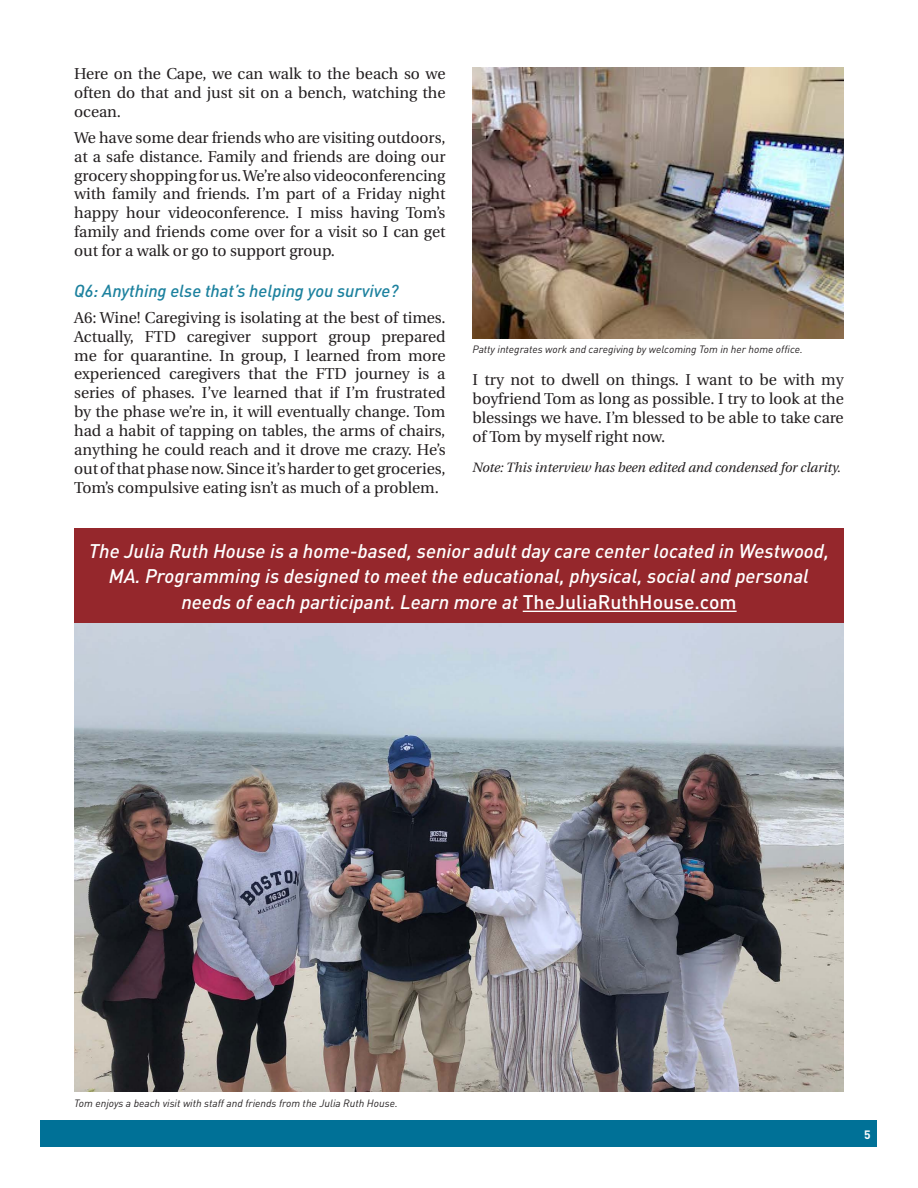
<style>
.page{position:relative;width:918px;height:1188px;background:#fff}
.page>*{position:absolute;margin:0;border:0;box-sizing:border-box;transform-origin:0 0}
.t1{font:italic 500 19.5px/25.5px "DIN";color:#fff;text-align:center}
.t2{font:italic 500 17.25px "DIN";letter-spacing:-.005em;color:#1c819e}
.t3{font:15.75px/18.9px "Utopia";letter-spacing:-.005em;color:#231f20;text-align:justify}
.t4{font:italic 13.5px "Utopia";letter-spacing:-.005em;color:#231f20}
.t5{font:700 12px "DIN";color:#fff}
.t6{font:italic 10.5px "DIN";color:#231f20}
.s1{font-style:normal}
</style>
<div class="page">
<div style="left:40px;top:1120px;width:838px;height:28px;background:#007197"></div>
<img style="left:74px;top:622px;width:770px;height:470px">
<img style="left:472px;top:68px;width:372px;height:270px">
<div style="left:74px;top:528px;width:770px;height:94px;background:#95272c"></div>
<hr style="left:523px;top:611px;width:214px;height:1px;background:#fff">
<p class="t3" style="left:74px;top:65px;width:373px">Here on the Cape, we can walk to the beach so we often do that and just sit on a bench, watching the ocean.</p>
<p class="t3" style="left:74px;top:128px;width:373px">We have some dear friends who are visiting outdoors, at a safe distance. Family and friends are doing our grocery shopping for us. We’re also videoconferencing with family and friends. I’m part of a Friday night happy hour videoconference. I miss having Tom’s family and friends come over for a visit so I can get out for a walk or go to support group.</p>
<p class="t2" style="left:74px;top:280px;width:326px">Q6: Anything else that’s helping you survive?</p>
<p class="t3" style="left:74px;top:308px;width:373px">A6: Wine! Caregiving is isolating at the best of times.<br>Actually, FTD caregiver support group prepared me for quarantine. In group, I learned from more experienced caregivers that the FTD journey is a series of phases. I’ve learned that if I’m frustrated by the phase we’re in, it will eventually change. Tom had a habit of tapping on tables, the arms of chairs, anything he could reach and it drove me crazy. He’s out of that phase now. Since it’s harder to get groceries, Tom’s compulsive eating isn’t as much of a problem.</p>
<p class="t6" style="left:472px;top:343px;width:332px">Patty integrates work and caregiving by welcoming Tom in her home office.</p>
<p class="t3" style="left:473px;top:371px;width:373px">I try not to dwell on things. I want to be with my boyfriend Tom as long as possible. I try to look at the blessings we have. I’m blessed to be able to take care of Tom by myself right now.</p>
<p class="t4" style="left:472px;top:460px;width:370px">Note: This interview has been edited and condensed for clarity.</p>
<p class="t1" style="left:89px;top:537px;width:742px">The Julia Ruth House is a home-based, senior adult day care center located in Westwood,<br>MA. Programming is designed to meet the educational, physical, social and personal needs of each participant. Learn more at <span class="s1">TheJuliaRuthHouse.com</span></p>
<p class="t6" style="left:74px;top:1097px;width:325px">Tom enjoys a beach visit with staff and friends from the Julia Ruth House.</p>
<p class="t5" style="left:864px;top:1127px;width:8px">5</p>
</div>
